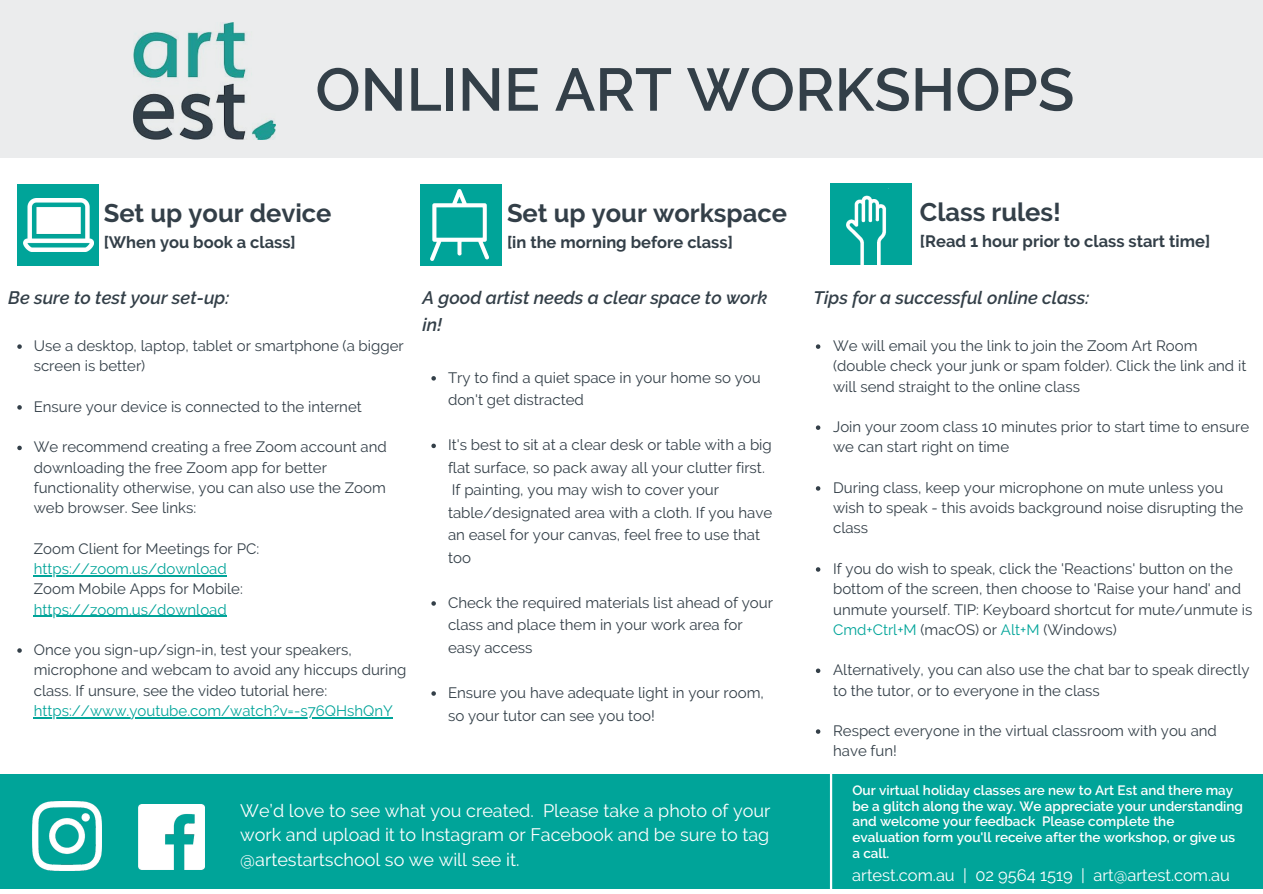
<style>
.page{position:relative;width:1263px;height:894px;background:#fff}
.page>*{position:absolute;margin:0;border:0;box-sizing:border-box;transform-origin:0 0}
.t1{font:600 60px "Raleway";color:#333f48}
.t2{font:700 25.5px "Raleway";color:#333f48}
.t3{font:18px/24.5px "Raleway";color:#fff;text-align:justify}
.t4{font:italic 600 18px/27px "Raleway";color:#333f48}
.t5{font:700 16.5px "Raleway";color:#333f48}
.t6{font:16.5px "Raleway";color:#fff}
.t7{font:15px/20.2px "Raleway";color:#333f48}
.t8{font:600 13.5px/15.8px "Raleway";color:#fff}
.s1{color:#00a499}
</style>
<div class="page">
<div style="left:0;top:773px;width:1263px;height:115px;background:#00a499"></div>
<div style="left:420px;top:184px;width:81px;height:81px;background:#00a499"></div>
<div style="left:830px;top:183px;width:81px;height:81px;background:#00a499"></div>
<img style="left:430px;top:189px;width:59px;height:71px">
<img style="left:139px;top:804px;width:65px;height:65px">
<img style="left:32px;top:801px;width:70px;height:69px">
<img style="left:846px;top:188px;width:43px;height:76px">
<svg style="left:431px;top:376px;width:5px;height:4px"></svg>
<svg style="left:431px;top:443px;width:5px;height:5px"></svg>
<svg style="left:431px;top:601px;width:5px;height:4px"></svg>
<svg style="left:431px;top:691px;width:5px;height:4px"></svg>
<svg style="left:816px;top:344px;width:4px;height:5px"></svg>
<svg style="left:816px;top:425px;width:4px;height:5px"></svg>
<svg style="left:816px;top:486px;width:4px;height:4px"></svg>
<svg style="left:816px;top:567px;width:4px;height:4px"></svg>
<svg style="left:816px;top:668px;width:4px;height:4px"></svg>
<svg style="left:816px;top:729px;width:4px;height:4px"></svg>
<div style="left:0;top:0;width:1263px;height:158px;background:#ebeced"></div>
<hr style="left:830px;top:771px;width:2px;height:122px;background:#fff">
<div style="left:18px;top:184px;width:81px;height:81px;background:#00a499"></div>
<img style="left:24px;top:199px;width:69px;height:52px">
<svg style="left:17px;top:344px;width:5px;height:5px"></svg>
<svg style="left:17px;top:405px;width:5px;height:4px"></svg>
<svg style="left:17px;top:445px;width:5px;height:5px"></svg>
<svg style="left:17px;top:648px;width:5px;height:4px"></svg>
<hr style="left:34px;top:716px;width:359px;height:1px;background:#00a499">
<hr style="left:34px;top:575px;width:193px;height:1px;background:#00a499">
<hr style="left:34px;top:615px;width:193px;height:1px;background:#00a499">
<p class="t1" style="left:315px;top:54px;width:761px">ONLINE ART WORKSHOPS</p>
<p class="t2" style="left:104px;top:198px;width:229px">Set up your device</p>
<p class="t5" style="left:104px;top:232px;width:194px">[When you book a class]</p>
<p class="t4" style="left:8px;top:284px;width:223px">Be sure to test your set-up:</p>
<p class="t7" style="left:34px;top:335px;width:371px">Use a desktop, laptop, tablet or smartphone (a bigger screen is better)</p>
<p class="t7" style="left:34px;top:396px;width:330px">Ensure your device is connected to the internet</p>
<p class="t7" style="left:34px;top:437px;width:355px">We recommend creating a free Zoom account and downloading the free Zoom app for better functionality otherwise, you can also use the Zoom web browser. See links:</p>
<p class="t7" style="left:34px;top:538px;width:227px">Zoom Client for Meetings for PC: <span class="s1">https://zoom.us/download</span></p>
<p class="t7" style="left:34px;top:578px;width:211px">Zoom Mobile Apps for Mobile: <span class="s1">https://zoom.us/download</span></p>
<p class="t7" style="left:34px;top:639px;width:374px">Once you sign-up/sign-in, test your speakers, microphone and webcam to avoid any hiccups during class. If unsure, see the video tutorial here: <span class="s1">https://www.youtube.com/watch?v=-s76QHshQnY</span></p>
<p class="t2" style="left:507px;top:198px;width:281px">Set up your workspace</p>
<p class="t5" style="left:507px;top:232px;width:227px">[in the morning before class]</p>
<p class="t4" style="left:422px;top:284px;width:346px">A good artist needs a clear space to work in!</p>
<p class="t7" style="left:448px;top:366px;width:314px;line-height:22.5px">Try to find a quiet space in your home so you don't get distracted</p>
<p class="t7" style="left:448px;top:433px;width:326px;line-height:22.5px">It's best to sit at a clear desk or table with a big flat surface, so pack away all your clutter first.<br>If painting, you may wish to cover your table/designated area with a cloth. If you have an easel for your canvas, feel free to use that too</p>
<p class="t7" style="left:448px;top:591px;width:327px;line-height:22.5px">Check the required materials list ahead of your class and place them in your work area for easy access</p>
<p class="t7" style="left:448px;top:681px;width:317px;line-height:22.5px">Ensure you have adequate light in your room, so your tutor can see you too!</p>
<p class="t3" style="left:240px;top:798px;width:532px">We’d love to see what you created. Please take a photo of your work and upload it to Instagram or Facebook and be sure to tag @artestartschool so we will see it.</p>
<p class="t2" style="left:920px;top:197px;width:143px">Class rules!</p>
<p class="t5" style="left:920px;top:231px;width:292px">[Read 1 hour prior to class start time]</p>
<p class="t4" style="left:814px;top:284px;width:277px">Tips for a successful online class:</p>
<p class="t7" style="left:833px;top:335px;width:415px">We will email you the link to join the Zoom Art Room (double check your junk or spam folder). Click the link and it will send straight to the online class</p>
<p class="t7" style="left:833px;top:416px;width:418px">Join your zoom class 10 minutes prior to start time to ensure we can start right on time</p>
<p class="t7" style="left:833px;top:477px;width:412px">During class, keep your microphone on mute unless you wish to speak - this avoids background noise disrupting the class</p>
<p class="t7" style="left:833px;top:558px;width:421px">If you do wish to speak, click the 'Reactions' button on the bottom of the screen, then choose to 'Raise your hand' and unmute yourself. TIP: Keyboard shortcut for mute/unmute is <span class="s1">Cmd+Ctrl+M</span> (macOS) or <span class="s1">Alt+M</span> (Windows)</p>
<p class="t7" style="left:833px;top:659px;width:418px">Alternatively, you can also use the chat bar to speak directly to the tutor, or to everyone in the class</p>
<p class="t7" style="left:833px;top:720px;width:385px">Respect everyone in the virtual classroom with you and have fun!</p>
<p class="t8" style="left:852px;top:782px;width:392px">Our virtual holiday classes are new to Art Est and there may be a glitch along the way. We appreciate your understanding and welcome your feedback Please complete the evaluation form you'll receive after the workshop, or give us a call.</p>
<p class="t6" style="left:852px;top:865px;width:379px">artest.com.au | 02 9564 1519 | art@artest.com.au</p>
</div>
